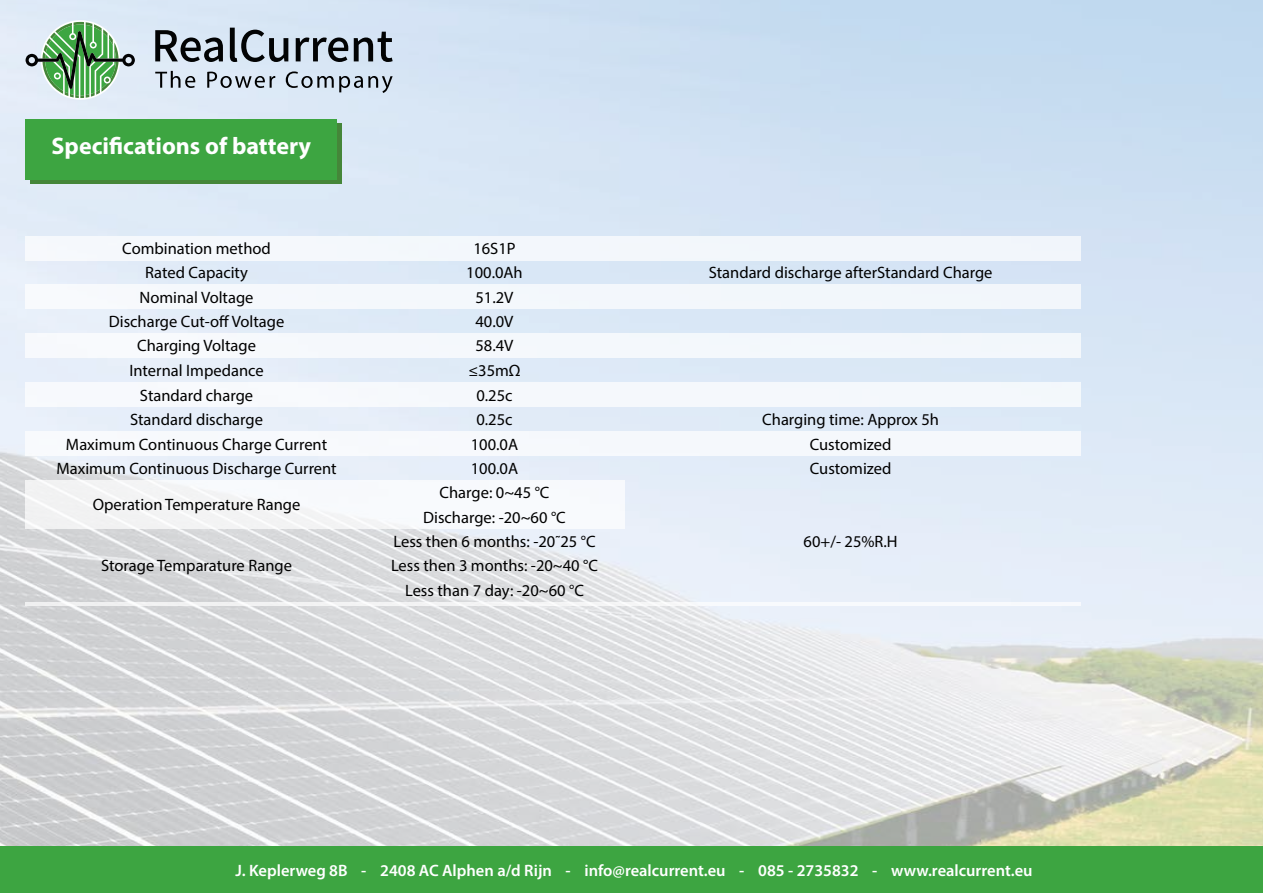
<style>
.page{position:relative;width:1263px;height:893px;background:#fff}
.page>*{position:absolute;margin:0;border:0;box-sizing:border-box;transform-origin:0 0}
.t1{font:700 24px "Myriad Pro";color:#fff}
.t2{font:16.5px/24.3px "Myriad Pro";color:#000;text-align:center}
.t3{font:600 16.5px "Myriad Pro";color:#fff}
</style>
<div class="page">
<img style="left:0;top:0;width:1263px;height:846px">
<svg style="left:26px;top:20px;width:109px;height:80px;background:#98bfa2"></svg>
<svg style="left:155px;top:30px;width:68px;height:32px;background:#808891"></svg>
<svg style="left:230px;top:28px;width:58px;height:34px;background:#8d97a1"></svg>
<svg style="left:296px;top:38px;width:52px;height:24px"></svg>
<svg style="left:354px;top:32px;width:39px;height:30px"></svg>
<svg style="left:155px;top:71px;width:40px;height:17px"></svg>
<svg style="left:207px;top:72px;width:68px;height:16px"></svg>
<svg style="left:286px;top:71px;width:107px;height:22px;background:#b0bbc7"></svg>
<div style="left:0;top:846px;width:1263px;height:47px;background:#3da541"></div>
<div style="left:26px;top:236px;width:1055px;height:24px;background:#f3f7fc"></div>
<div style="left:26px;top:431px;width:1055px;height:25px;background:#f6f9fc"></div>
<div style="left:26px;top:285px;width:1055px;height:24px;background:#f3f8fc"></div>
<div style="left:26px;top:480px;width:599px;height:49px;background:#f7f9fc"></div>
<div style="left:26px;top:334px;width:1055px;height:24px;background:#f4f8fc"></div>
<div style="left:26px;top:383px;width:1055px;height:24px;background:#f5f8fc"></div>
<hr style="left:26px;top:602px;width:1055px;height:4px;background:#f7f7f8">
<div style="left:30px;top:123px;width:312px;height:61px;background:#458639"></div>
<div style="left:26px;top:119px;width:311px;height:61px;background:#3da541"></div>
<h1 class="t1" style="left:52px;top:130px;width:261px">Specifications of battery</h1>
<p class="t2" style="left:122px;top:236px;width:150px">Combination method</p>
<p class="t2" style="left:473px;top:236px;width:44px">16S1P</p>
<p class="t2" style="left:145px;top:260px;width:104px">Rated Capacity</p>
<p class="t2" style="left:466px;top:260px;width:58px">100.0Ah</p>
<p class="t2" style="left:709px;top:260px;width:285px">Standard discharge afterStandard Charge</p>
<p class="t2" style="left:140px;top:285px;width:115px">Nominal Voltage</p>
<p class="t2" style="left:475px;top:285px;width:40px">51.2V</p>
<p class="t2" style="left:109px;top:309px;width:177px">Discharge Cut-off Voltage</p>
<p class="t2" style="left:475px;top:309px;width:40px">40.0V</p>
<p class="t2" style="left:137px;top:333px;width:120px">Charging Voltage</p>
<p class="t2" style="left:475px;top:333px;width:40px">58.4V</p>
<p class="t2" style="left:129px;top:358px;width:136px">Internal Impedance</p>
<p class="t2" style="left:468px;top:358px;width:54px">≤35mΩ</p>
<p class="t2" style="left:140px;top:383px;width:115px">Standard charge</p>
<p class="t2" style="left:476px;top:383px;width:38px">0.25c</p>
<p class="t2" style="left:130px;top:407px;width:134px">Standard discharge</p>
<p class="t2" style="left:476px;top:407px;width:38px">0.25c</p>
<p class="t2" style="left:762px;top:407px;width:178px">Charging time: Approx 5h</p>
<p class="t2" style="left:66px;top:432px;width:263px">Maximum Continuous Charge Current</p>
<p class="t2" style="left:471px;top:432px;width:49px">100.0A</p>
<p class="t2" style="left:810px;top:432px;width:83px">Customized</p>
<p class="t2" style="left:56px;top:456px;width:282px">Maximum Continuous Discharge Current</p>
<p class="t2" style="left:471px;top:456px;width:49px">100.0A</p>
<p class="t2" style="left:810px;top:456px;width:83px">Customized</p>
<p class="t2" style="left:93px;top:492px;width:209px">Operation Temperature Range</p>
<p class="t2" style="left:440px;top:480px;width:111px">Charge: 0~45 °C</p>
<p class="t2" style="left:423px;top:505px;width:144px">Discharge: -20~60 °C</p>
<p class="t2" style="left:101px;top:553px;width:192px">Storage Temparature Range</p>
<p class="t2" style="left:391px;top:529px;width:208px">Less then 6 months: -20˜25 °C<br>Less then 3 months: -20~40 °C<br>Less than 7 day: -20~60 °C</p>
<p class="t2" style="left:804px;top:529px;width:96px">60+/- 25%R.H</p>
<p class="t3" style="left:235px;top:860px;width:798px">J. Keplerweg 8B - 2408 AC Alphen a/d Rijn - info@realcurrent.eu - 085 - 2735832 - www.realcurrent.eu</p>
</div>
